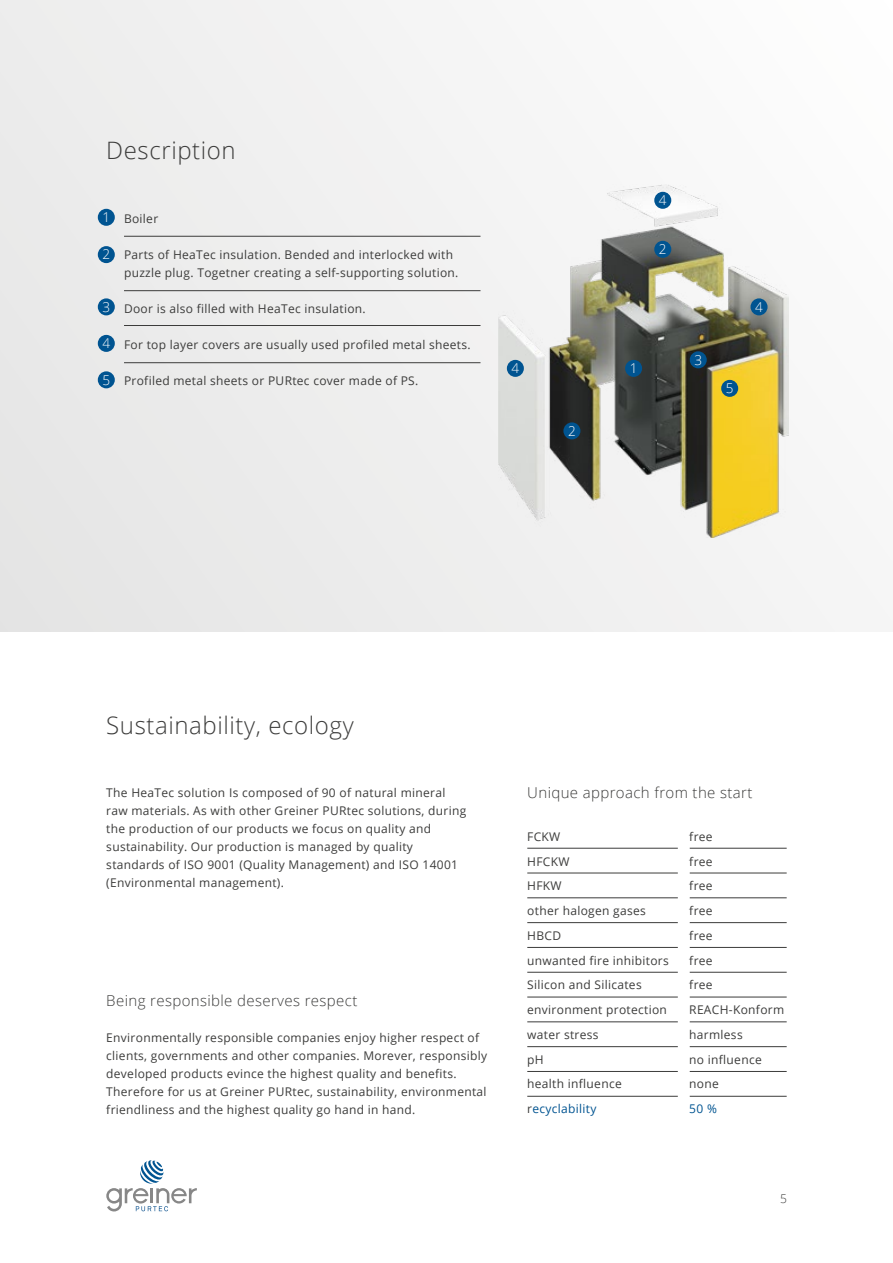
<style>
.page{position:relative;width:893px;height:1263px;background:#fff}
.page>*{position:absolute;margin:0;border:0;box-sizing:border-box;transform-origin:0 0}
.t1{font:300 24px "Open Sans";letter-spacing:.025em;color:#3c3c3b}
.t2{font:300 15px "Open Sans";letter-spacing:.025em;color:#3c3c3b}
.t3{font:300 13.5px "Open Sans";color:#fff}
.t4{font:12px/18px "Open Sans";letter-spacing:.025em;color:#3c3c3b}
.t5{font:12px "Open Sans";letter-spacing:.025em;color:#005491}
.t6{font:300 12px "Open Sans";color:#3c3c3b}
.s1{color:#3c3c3b}
</style>
<div class="page">
<div style="left:0;top:0;width:893px;height:631px;background:#efefef"></div>
<svg style="left:106px;top:1160px;width:91px;height:51px"></svg>
<img style="left:499px;top:184px;width:290px;height:353px">
<div style="left:625px;top:360px;width:17px;height:17px;background:#005491;border-radius:50%"></div>
<div style="left:654px;top:241px;width:17px;height:17px;background:#005491;border-radius:50%"></div>
<div style="left:690px;top:351px;width:17px;height:17px;background:#005491;border-radius:50%"></div>
<div style="left:654px;top:192px;width:17px;height:17px;background:#005491;border-radius:50%"></div>
<div style="left:721px;top:380px;width:17px;height:17px;background:#005491;border-radius:50%"></div>
<div style="left:98px;top:209px;width:17px;height:17px;background:#005491;border-radius:50%"></div>
<div style="left:98px;top:246px;width:17px;height:17px;background:#005491;border-radius:50%"></div>
<div style="left:98px;top:298px;width:17px;height:17px;background:#005491;border-radius:50%"></div>
<div style="left:98px;top:335px;width:17px;height:17px;background:#005491;border-radius:50%"></div>
<div style="left:98px;top:371px;width:17px;height:17px;background:#005491;border-radius:50%"></div>
<hr style="left:124px;top:290px;width:356px;height:1px;background:#3c3c3b">
<hr style="left:124px;top:325px;width:356px;height:1px;background:#3c3c3b">
<hr style="left:124px;top:236px;width:356px;height:1px;background:#3c3c3b">
<hr style="left:124px;top:362px;width:356px;height:1px;background:#3c3c3b">
<hr style="left:527px;top:848px;width:151px;height:1px;background:#3c3c3b">
<hr style="left:527px;top:873px;width:151px;height:1px;background:#3c3c3b">
<hr style="left:527px;top:897px;width:151px;height:1px;background:#3c3c3b">
<hr style="left:527px;top:922px;width:151px;height:1px;background:#3c3c3b">
<hr style="left:527px;top:947px;width:151px;height:1px;background:#3c3c3b">
<hr style="left:527px;top:972px;width:151px;height:1px;background:#3c3c3b">
<hr style="left:527px;top:997px;width:151px;height:1px;background:#3c3c3b">
<hr style="left:527px;top:1021px;width:151px;height:1px;background:#3c3c3b">
<hr style="left:527px;top:1046px;width:151px;height:1px;background:#3c3c3b">
<hr style="left:527px;top:1071px;width:151px;height:1px;background:#3c3c3b">
<hr style="left:527px;top:1096px;width:151px;height:1px;background:#3c3c3b">
<hr style="left:690px;top:848px;width:97px;height:1px;background:#3c3c3b">
<hr style="left:690px;top:873px;width:97px;height:1px;background:#3c3c3b">
<hr style="left:690px;top:897px;width:97px;height:1px;background:#3c3c3b">
<hr style="left:690px;top:922px;width:97px;height:1px;background:#3c3c3b">
<hr style="left:690px;top:947px;width:97px;height:1px;background:#3c3c3b">
<hr style="left:690px;top:972px;width:97px;height:1px;background:#3c3c3b">
<hr style="left:690px;top:997px;width:97px;height:1px;background:#3c3c3b">
<hr style="left:690px;top:1021px;width:97px;height:1px;background:#3c3c3b">
<hr style="left:690px;top:1046px;width:97px;height:1px;background:#3c3c3b">
<hr style="left:690px;top:1071px;width:97px;height:1px;background:#3c3c3b">
<hr style="left:690px;top:1096px;width:97px;height:1px;background:#3c3c3b">
<div style="left:750px;top:298px;width:17px;height:17px;background:#005491;border-radius:50%"></div>
<div style="left:563px;top:422px;width:17px;height:17px;background:#005491;border-radius:50%"></div>
<div style="left:507px;top:360px;width:17px;height:17px;background:#005491;border-radius:50%"></div>
<h1 class="t1" style="left:106px;top:133px;width:131px">Description</h1>
<p class="t3" style="left:102px;top:208px;width:9px">1</p>
<p class="t3" style="left:102px;top:245px;width:9px">2</p>
<p class="t3" style="left:102px;top:298px;width:9px">3</p>
<p class="t3" style="left:102px;top:334px;width:9px">4</p>
<p class="t3" style="left:102px;top:370px;width:9px">5</p>
<p class="t4" style="left:124px;top:209px;width:36px">Boiler</p>
<p class="t4" style="left:124px;top:245px;width:336px">Parts of HeaTec insulation. Bended and interlocked with puzzle plug. Togetner creating a self-supporting solution.</p>
<p class="t4" style="left:124px;top:299px;width:243px">Door is also filled with HeaTec insulation.</p>
<p class="t4" style="left:124px;top:335px;width:348px">For top layer covers are usually used profiled metal sheets.</p>
<p class="t4" style="left:124px;top:371px;width:296px">Profiled metal sheets or PURtec cover made of PS.</p>
<p class="t3" style="left:511px;top:359px;width:9px">4</p>
<p class="t3" style="left:568px;top:422px;width:9px">2</p>
<p class="t3" style="left:659px;top:191px;width:9px">4</p>
<p class="t3" style="left:659px;top:240px;width:9px">2</p>
<p class="t3" style="left:630px;top:359px;width:9px">1</p>
<p class="t3" style="left:694px;top:350px;width:9px">3</p>
<p class="t3" style="left:755px;top:298px;width:9px">4</p>
<p class="t3" style="left:726px;top:379px;width:9px">5</p>
<h1 class="t1" style="left:106px;top:709px;width:249px">Sustainability, ecology</h1>
<p class="t4" style="left:106px;top:783px;width:361px">The HeaTec solution Is composed of 90 of natural mineral raw materials. As with other Greiner PURtec solutions, during the production of our products we focus on quality and sustainability. Our production is managed by quality standards of ISO 9001 (Quality Management) and ISO 14001 (Environmental management).</p>
<p class="t2" style="left:106px;top:990px;width:253px">Being responsible deserves respect</p>
<p class="t4" style="left:106px;top:1028px;width:382px">Environmentally responsible companies enjoy higher respect of clients, governments and other companies. Morever, responsibly developed products evince the highest quality and benefits.<br>Therefore for us at Greiner PURtec, sustainability, environmental friendliness and the highest quality go hand in hand.</p>
<p class="t2" style="left:527px;top:782px;width:227px">Unique approach from the start</p>
<p class="t4" style="left:527px;top:827px;width:35px">FCKW</p>
<p class="t4" style="left:689px;top:827px;width:25px">free</p>
<p class="t4" style="left:527px;top:852px;width:44px">HFCKW</p>
<p class="t4" style="left:689px;top:852px;width:25px">free</p>
<p class="t4" style="left:527px;top:877px;width:36px">HFKW</p>
<p class="t4" style="left:689px;top:877px;width:25px">free</p>
<p class="t4" style="left:527px;top:901px;width:120px">other halogen gases</p>
<p class="t4" style="left:689px;top:901px;width:25px">free</p>
<p class="t4" style="left:527px;top:926px;width:35px">HBCD</p>
<p class="t4" style="left:689px;top:926px;width:25px">free</p>
<p class="t4" style="left:527px;top:951px;width:143px">unwanted fire inhibitors</p>
<p class="t4" style="left:689px;top:951px;width:25px">free</p>
<p class="t4" style="left:527px;top:976px;width:116px">Silicon and Silicates</p>
<p class="t4" style="left:689px;top:976px;width:25px">free</p>
<p class="t4" style="left:527px;top:1000px;width:141px">environment protection</p>
<p class="t4" style="left:689px;top:1000px;width:96px">REACH-Konform</p>
<p class="t4" style="left:527px;top:1025px;width:73px">water stress</p>
<p class="t4" style="left:689px;top:1025px;width:55px">harmless</p>
<p class="t4" style="left:527px;top:1050px;width:18px">pH</p>
<p class="t4" style="left:689px;top:1050px;width:74px">no influence</p>
<p class="t4" style="left:527px;top:1075px;width:96px">health influence</p>
<p class="t4" style="left:689px;top:1075px;width:31px">none</p>
<p class="t5" style="left:527px;top:1101px;width:71px"><span class="s1">r</span>ecyclability</p>
<p class="t5" style="left:689px;top:1101px;width:29px">50 %</p>
<p class="t6" style="left:780px;top:1190px;width:8px">5</p>
</div>
